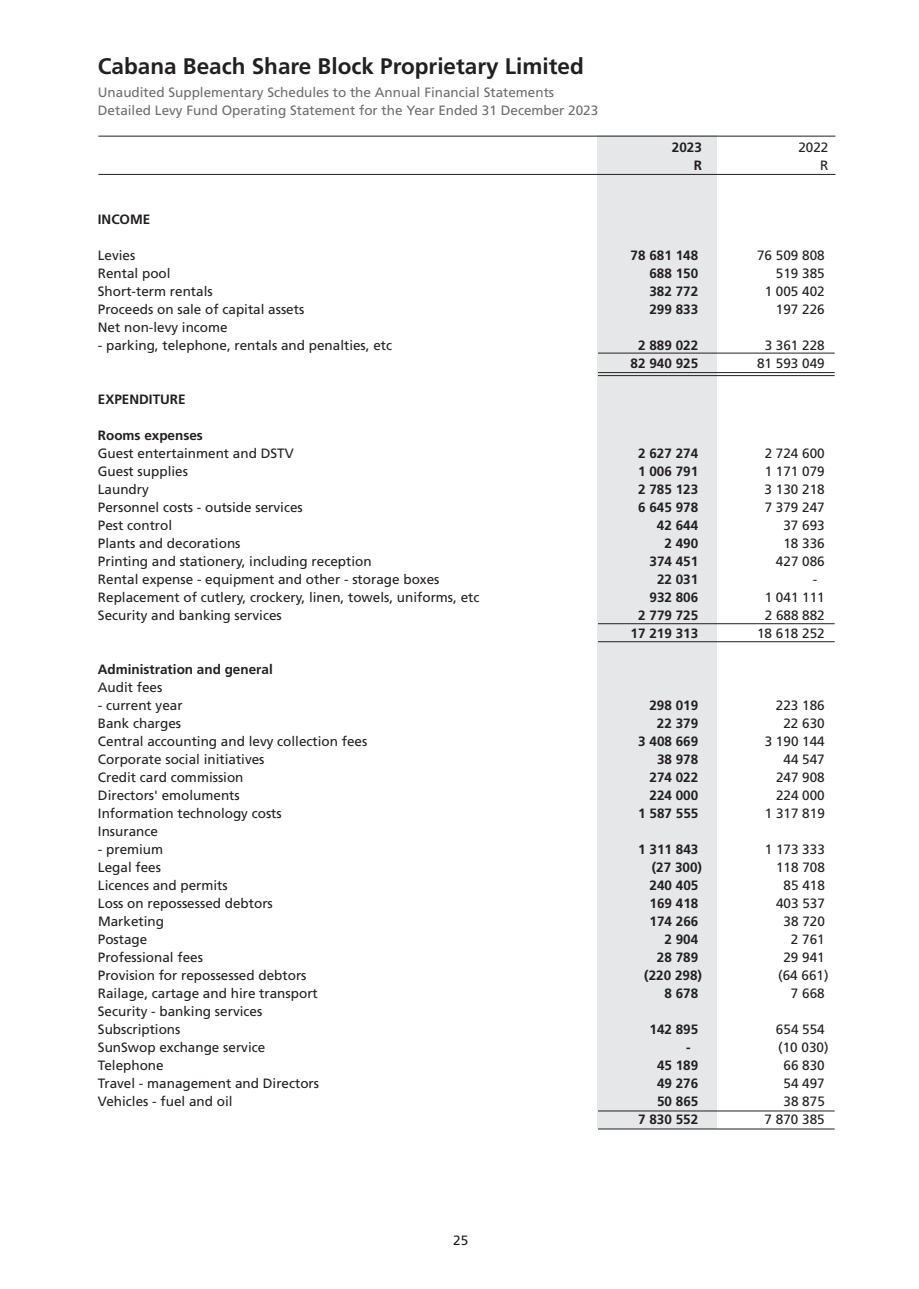
<style>
.page{position:relative;width:919px;height:1289px;background:#fff}
.page>*{position:absolute;margin:0;border:0;box-sizing:border-box;transform-origin:0 0}
.t1{font:700 22.5px "Frutiger LT Std";color:#231f20}
.t2{font:13.5px/18px "Frutiger LT Std";color:#231f20}
.t3{font:700 13.5px "Frutiger LT Std";color:#231f20}
.t4{font:13.5px/18px "Frutiger LT Std";color:#6c6d70}
</style>
<div class="page">
<div style="left:597px;top:135px;width:120px;height:994px;background:#e6e7e9"></div>
<hr style="left:98px;top:174px;width:737px;height:1px;background:#231f20">
<hr style="left:98px;top:136px;width:737px;height:1px;background:#231f20">
<hr style="left:598px;top:623px;width:236px;height:1px;background:#231f20">
<hr style="left:598px;top:641px;width:236px;height:1px;background:#231f20">
<hr style="left:598px;top:372px;width:236px;height:1px;background:#231f20">
<hr style="left:598px;top:375px;width:236px;height:1px;background:#231f20">
<hr style="left:598px;top:353px;width:236px;height:1px;background:#231f20">
<hr style="left:598px;top:1110px;width:236px;height:1px;background:#231f20">
<hr style="left:598px;top:1128px;width:236px;height:1px;background:#231f20">
<h1 class="t1" style="left:98px;top:53px;width:487px">Cabana Beach Share Block Proprietary Limited</h1>
<p class="t4" style="left:98px;top:83px;width:502px">Unaudited Supplementary Schedules to the Annual Financial Statements<br>Detailed Levy Fund Operating Statement for the Year Ended 31 December 2023</p>
<p class="t3" style="left:672px;top:139px;width:32px">2023</p>
<p class="t2" style="left:798px;top:138px;width:32px">2022</p>
<p class="t3" style="left:693px;top:157px;width:10px">R</p>
<p class="t2" style="left:820px;top:156px;width:10px">R</p>
<p class="t3" style="left:98px;top:211px;width:54px">INCOME</p>
<p class="t2" style="left:98px;top:246px;width:39px">Levies</p>
<p class="t3" style="left:630px;top:247px;width:69px">78 681 148</p>
<p class="t2" style="left:757px;top:246px;width:69px">76 509 808</p>
<p class="t2" style="left:98px;top:264px;width:74px">Rental pool</p>
<p class="t3" style="left:649px;top:265px;width:50px">688 150</p>
<p class="t2" style="left:775px;top:264px;width:50px">519 385</p>
<p class="t2" style="left:98px;top:282px;width:116px">Short-term rentals</p>
<p class="t3" style="left:649px;top:283px;width:50px">382 772</p>
<p class="t2" style="left:764px;top:282px;width:62px">1 005 402</p>
<p class="t2" style="left:98px;top:300px;width:208px">Proceeds on sale of capital assets</p>
<p class="t3" style="left:649px;top:301px;width:50px">299 833</p>
<p class="t2" style="left:775px;top:300px;width:50px">197 226</p>
<p class="t2" style="left:98px;top:318px;width:131px">Net non-levy income</p>
<p class="t2" style="left:98px;top:336px;width:296px">- parking, telephone, rentals and penalties, etc</p>
<p class="t3" style="left:638px;top:337px;width:62px">2 889 022</p>
<p class="t2" style="left:764px;top:336px;width:62px">3 361 228</p>
<p class="t3" style="left:630px;top:355px;width:69px">82 940 925</p>
<p class="t2" style="left:757px;top:354px;width:69px">81 593 049</p>
<p class="t3" style="left:98px;top:391px;width:89px">EXPENDITURE</p>
<p class="t3" style="left:98px;top:427px;width:107px">Rooms expenses</p>
<p class="t2" style="left:98px;top:444px;width:197px">Guest entertainment and DSTV</p>
<p class="t3" style="left:638px;top:445px;width:62px">2 627 274</p>
<p class="t2" style="left:764px;top:444px;width:62px">2 724 600</p>
<p class="t2" style="left:98px;top:462px;width:92px">Guest supplies</p>
<p class="t3" style="left:638px;top:463px;width:62px">1 006 791</p>
<p class="t2" style="left:764px;top:462px;width:62px">1 171 079</p>
<p class="t2" style="left:98px;top:480px;width:53px">Laundry</p>
<p class="t3" style="left:638px;top:481px;width:62px">2 785 123</p>
<p class="t2" style="left:764px;top:480px;width:62px">3 130 218</p>
<p class="t2" style="left:98px;top:498px;width:206px">Personnel costs - outside services</p>
<p class="t3" style="left:638px;top:499px;width:62px">6 645 978</p>
<p class="t2" style="left:764px;top:498px;width:62px">7 379 247</p>
<p class="t2" style="left:98px;top:516px;width:76px">Pest control</p>
<p class="t3" style="left:657px;top:517px;width:43px">42 644</p>
<p class="t2" style="left:783px;top:516px;width:43px">37 693</p>
<p class="t2" style="left:98px;top:534px;width:144px">Plants and decorations</p>
<p class="t3" style="left:664px;top:535px;width:35px">2 490</p>
<p class="t2" style="left:783px;top:534px;width:43px">18 336</p>
<p class="t2" style="left:98px;top:552px;width:275px">Printing and stationery, including reception</p>
<p class="t3" style="left:649px;top:553px;width:50px">374 451</p>
<p class="t2" style="left:775px;top:552px;width:50px">427 086</p>
<p class="t2" style="left:98px;top:570px;width:343px">Rental expense - equipment and other - storage boxes</p>
<p class="t3" style="left:657px;top:571px;width:43px">22 031</p>
<p class="t2" style="left:812px;top:570px;width:6px">-</p>
<p class="t2" style="left:98px;top:588px;width:383px">Replacement of cutlery, crockery, linen, towels, uniforms, etc</p>
<p class="t3" style="left:649px;top:589px;width:50px">932 806</p>
<p class="t2" style="left:764px;top:588px;width:62px">1 041 111</p>
<p class="t2" style="left:98px;top:606px;width:185px">Security and banking services</p>
<p class="t3" style="left:638px;top:607px;width:62px">2 779 725</p>
<p class="t2" style="left:764px;top:606px;width:62px">2 688 882</p>
<p class="t3" style="left:630px;top:625px;width:69px">17 219 313</p>
<p class="t2" style="left:757px;top:624px;width:69px">18 618 252</p>
<p class="t3" style="left:98px;top:661px;width:176px">Administration and general</p>
<p class="t2" style="left:98px;top:678px;width:66px">Audit fees</p>
<p class="t2" style="left:98px;top:696px;width:86px">- current year</p>
<p class="t3" style="left:649px;top:697px;width:50px">298 019</p>
<p class="t2" style="left:775px;top:696px;width:50px">223 186</p>
<p class="t2" style="left:98px;top:714px;width:85px">Bank charges</p>
<p class="t3" style="left:657px;top:715px;width:43px">22 379</p>
<p class="t2" style="left:783px;top:714px;width:43px">22 630</p>
<p class="t2" style="left:98px;top:732px;width:271px">Central accounting and levy collection fees</p>
<p class="t3" style="left:638px;top:733px;width:62px">3 408 669</p>
<p class="t2" style="left:764px;top:732px;width:62px">3 190 144</p>
<p class="t2" style="left:98px;top:750px;width:168px">Corporate social initiatives</p>
<p class="t3" style="left:657px;top:751px;width:43px">38 978</p>
<p class="t2" style="left:783px;top:750px;width:43px">44 547</p>
<p class="t2" style="left:98px;top:768px;width:147px">Credit card commission</p>
<p class="t3" style="left:649px;top:769px;width:50px">274 022</p>
<p class="t2" style="left:776px;top:768px;width:50px">247 908</p>
<p class="t2" style="left:98px;top:786px;width:143px">Directors' emoluments</p>
<p class="t3" style="left:649px;top:787px;width:50px">224 000</p>
<p class="t2" style="left:776px;top:786px;width:50px">224 000</p>
<p class="t2" style="left:98px;top:804px;width:185px">Information technology costs</p>
<p class="t3" style="left:638px;top:805px;width:62px">1 587 555</p>
<p class="t2" style="left:764px;top:804px;width:62px">1 317 819</p>
<p class="t2" style="left:98px;top:822px;width:62px">Insurance</p>
<p class="t2" style="left:98px;top:840px;width:67px">- premium</p>
<p class="t3" style="left:638px;top:841px;width:62px">1 311 843</p>
<p class="t2" style="left:764px;top:840px;width:62px">1 173 333</p>
<p class="t2" style="left:98px;top:858px;width:65px">Legal fees</p>
<p class="t3" style="left:651px;top:859px;width:52px">(27 300)</p>
<p class="t2" style="left:776px;top:858px;width:50px">118 708</p>
<p class="t2" style="left:98px;top:876px;width:131px">Licences and permits</p>
<p class="t3" style="left:649px;top:877px;width:50px">240 405</p>
<p class="t2" style="left:783px;top:876px;width:43px">85 418</p>
<p class="t2" style="left:98px;top:894px;width:176px">Loss on repossessed debtors</p>
<p class="t3" style="left:649px;top:895px;width:50px">169 418</p>
<p class="t2" style="left:776px;top:894px;width:50px">403 537</p>
<p class="t2" style="left:98px;top:912px;width:68px">Marketing</p>
<p class="t3" style="left:649px;top:913px;width:50px">174 266</p>
<p class="t2" style="left:783px;top:912px;width:43px">38 720</p>
<p class="t2" style="left:98px;top:930px;width:51px">Postage</p>
<p class="t3" style="left:664px;top:931px;width:35px">2 904</p>
<p class="t2" style="left:790px;top:930px;width:35px">2 761</p>
<p class="t2" style="left:98px;top:948px;width:107px">Professional fees</p>
<p class="t3" style="left:657px;top:949px;width:43px">28 789</p>
<p class="t2" style="left:783px;top:948px;width:43px">29 941</p>
<p class="t2" style="left:98px;top:966px;width:210px">Provision for repossessed debtors</p>
<p class="t3" style="left:644px;top:967px;width:59px">(220 298)</p>
<p class="t2" style="left:778px;top:966px;width:52px">(64 661)</p>
<p class="t2" style="left:98px;top:984px;width:221px">Railage, cartage and hire transport</p>
<p class="t3" style="left:664px;top:985px;width:35px">8 678</p>
<p class="t2" style="left:791px;top:984px;width:35px">7 668</p>
<p class="t2" style="left:98px;top:1002px;width:166px">Security - banking services<br>Subscriptions</p>
<p class="t3" style="left:649px;top:1021px;width:50px">142 895</p>
<p class="t2" style="left:775px;top:1020px;width:50px">654 554</p>
<p class="t2" style="left:98px;top:1038px;width:169px">SunSwop exchange service</p>
<p class="t3" style="left:686px;top:1039px;width:6px">-</p>
<p class="t2" style="left:778px;top:1038px;width:52px">(10 030)</p>
<p class="t2" style="left:98px;top:1056px;width:67px">Telephone</p>
<p class="t3" style="left:657px;top:1057px;width:43px">45 189</p>
<p class="t2" style="left:783px;top:1056px;width:43px">66 830</p>
<p class="t2" style="left:98px;top:1074px;width:223px">Travel - management and Directors</p>
<p class="t3" style="left:657px;top:1075px;width:43px">49 276</p>
<p class="t2" style="left:783px;top:1074px;width:43px">54 497</p>
<p class="t2" style="left:98px;top:1092px;width:136px">Vehicles - fuel and oil</p>
<p class="t3" style="left:657px;top:1093px;width:43px">50 865</p>
<p class="t2" style="left:783px;top:1092px;width:43px">38 875</p>
<p class="t3" style="left:638px;top:1111px;width:62px">7 830 552</p>
<p class="t2" style="left:764px;top:1110px;width:62px">7 870 385</p>
<p class="t2" style="left:453px;top:1231px;width:17px">25</p>
</div>
